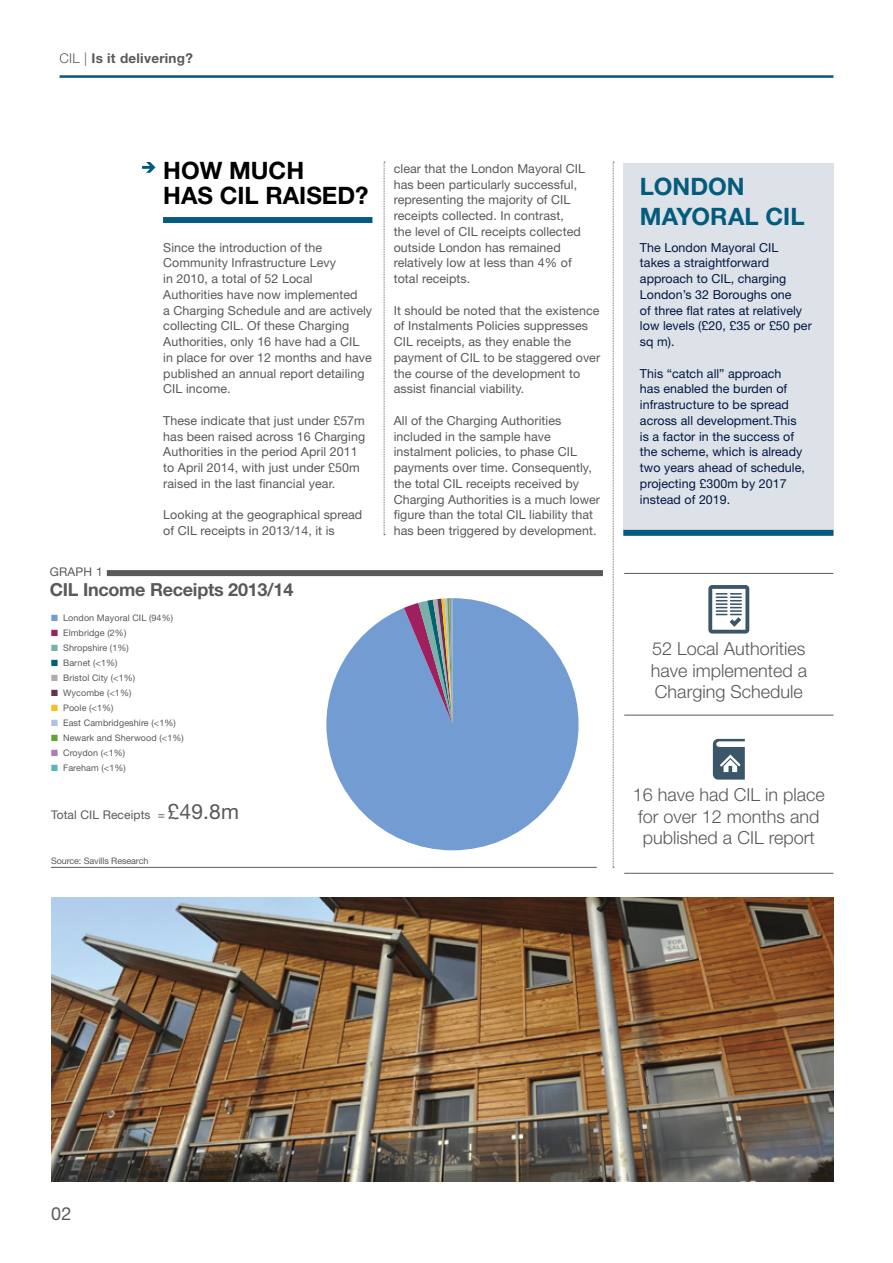
<style>
.page{position:relative;width:893px;height:1263px;background:#fff}
.page>*{position:absolute;margin:0;border:0;box-sizing:border-box;transform-origin:0 0}
.t1{font:700 24px/25.5px "Helvetica Neue LT Std";color:#000}
.t2{font:700 24px/30px "Helvetica Neue LT Std";color:#035c7d}
.t3{font:300 18px/21.6px "Helvetica Neue LT Std";color:#58595b;text-align:justify}
.t4{font:700 18px "Helvetica Neue LT Std";letter-spacing:-.015em;color:#58595b}
.t5{font:18px "Helvetica Neue LT Std";color:#58595b}
.t6{font:700 13.5px "Helvetica Neue LT Std";letter-spacing:.02em;color:#58595b}
.t7{font:12.45px/15.8px "Helvetica Neue LT Std";letter-spacing:.005em;color:#58595b}
.t8{font:12.45px/15.8px "Helvetica Neue LT Std";letter-spacing:.005em;color:#001844}
.t9{font:12px "Helvetica Neue LT Std";letter-spacing:.01em;color:#58595b}
.t10{font:9px "Helvetica Neue LT Std";letter-spacing:.01em;color:#58595b}
.t11{font:9px "Helvetica Neue LT Std";letter-spacing:-.01em;color:#58595b}
.s1{font-weight:300}
.s2{color:#739dd2}
.s3{color:#9e205e}
.s4{color:#79b0a9}
.s5{color:#00646f}
.s6{color:#b5aab0}
.s7{color:#673154}
.s8{color:#f3c122}
.s9{color:#a8c4e2}
.s10{color:#66a236}
.s11{color:#ad7cb3}
.s12{color:#5eb7b7}
.s13{font-size:21px}
</style>
<div class="page">
<hr style="left:60px;top:75px;width:773px;height:3px;background:#035c7d">
<svg style="left:613px;top:162px;width:1px;height:706px"></svg>
<svg style="left:142px;top:162px;width:13px;height:11px"></svg>
<svg style="left:384px;top:162px;width:1px;height:373px"></svg>
<div style="left:163px;top:217px;width:209px;height:6px;background:#035c7d"></div>
<div style="left:107px;top:570px;width:496px;height:6px;background:#58595b"></div>
<hr style="left:51px;top:867px;width:546px;height:1px;background:#58595b">
<div style="left:623px;top:164px;width:210px;height:371px;background:#dde1e8"></div>
<div style="left:623px;top:530px;width:210px;height:6px;background:#035c7d"></div>
<img style="left:51px;top:897px;width:782px;height:284px">
<hr style="left:624px;top:573px;width:209px;height:1px;background:#58595b">
<hr style="left:624px;top:715px;width:209px;height:1px;background:#58595b">
<hr style="left:624px;top:873px;width:209px;height:1px;background:#58595b">
<svg style="left:708px;top:585px;width:41px;height:48px"></svg>
<svg style="left:713px;top:739px;width:32px;height:41px"></svg>
<svg style="left:326px;top:598px;width:253px;height:252px;fill:#739dd2"></svg>
<svg style="left:404px;top:598px;width:48px;height:126px;background:#838ba9"></svg>
<p class="t6" style="left:60px;top:50px;width:135px"><span class="s1">CIL |</span> IS IT DELIVERING?</p>
<h1 class="t1" style="left:163px;top:157px;width:139px">HOW MUCH<br>HAS</h1>
<h1 class="t1" style="left:220px;top:182px;width:61px">CIL RAIS</h1>
<h1 class="t1" style="left:322px;top:182px;width:48px">ED?</h1>
<p class="t7" style="left:163px;top:239px;width:210px">Since the introduction of the<br>Community Infrastructure Levy<br>in 2010, a total of 52 Local<br>Authorities have now implemented<br>a Charging Schedule and are actively collecting CIL. Of these Charging<br>Authorities, only 16 have had a CIL in place for over 12 months and have published an annual report detailing<br>CIL income.</p>
<p class="t7" style="left:163px;top:412px;width:203px">These indicate that just under £57m has been raised across 16 Charging Authorities in the period April 2011 to April 2014, with just under £50m raised in the last financial year.</p>
<p class="t7" style="left:163px;top:507px;width:200px">Looking at the geographical spread of CIL receipts in 2013/14, it is</p>
<p class="t9" style="left:50px;top:564px;width:18px">grap</p>
<p class="t9" style="left:84px;top:564px;width:21px">h 1</p>
<h2 class="t4" style="left:50px;top:579px;width:245px">CIL INCOME RECEIPTS 2013/14</h2>
<p class="t10" style="left:51px;top:613px;width:124px"><span class="s2">■</span> London Mayoral CIL (94%)</p>
<p class="t10" style="left:51px;top:628px;width:77px"><span class="s3">■</span> Elmbridge (2%)</p>
<p class="t10" style="left:51px;top:643px;width:79px"><span class="s4">■</span> Shropshire (1%)</p>
<p class="t10" style="left:51px;top:658px;width:68px"><span class="s5">■</span> Barnet (&lt;1%)</p>
<p class="t10" style="left:51px;top:673px;width:86px"><span class="s6">■</span> Bristol City (&lt;1%)</p>
<p class="t10" style="left:51px;top:688px;width:82px"><span class="s7">■</span> Wycombe (&lt;1%)</p>
<p class="t10" style="left:51px;top:703px;width:64px"><span class="s8">■</span> Poole (&lt;1%)</p>
<p class="t10" style="left:51px;top:718px;width:126px"><span class="s9">■</span> East Cambridgeshire (&lt;1%)</p>
<p class="t10" style="left:51px;top:733px;width:134px"><span class="s10">■</span> Newark and Sherwood (&lt;1%)</p>
<p class="t10" style="left:51px;top:748px;width:76px"><span class="s11">■</span> Croydon (&lt;1%)</p>
<p class="t10" style="left:51px;top:763px;width:76px"><span class="s12">■</span> Fareham (&lt;1%)</p>
<p class="t9" style="left:51px;top:808px;width:190px">Total CIL Receipts = <span class="s13">£49.8m</span></p>
<p class="t11" style="left:51px;top:855px;width:99px">Source: Savills Research</p>
<p class="t7" style="left:394px;top:160px;width:193px">clear that the London Mayoral CIL has been particularly successful, representing the majority of CIL receipts collected. In contrast,<br>the level of CIL receipts collected outside London has remained relatively low at less than 4% of total receipts.</p>
<p class="t7" style="left:394px;top:302px;width:208px">It should be noted that the existence of Instalments Policies suppresses CIL receipts, as they enable the payment of CIL to be staggered over the course of the development to assist financial viability.</p>
<p class="t7" style="left:394px;top:412px;width:208px">All of the Charging Authorities included in the sample have instalment policies, to phase CIL payments over time. Consequently, the total CIL receipts received by Charging Authorities is a much lower figure than the total CIL liability that has been triggered by development.</p>
<h1 class="t2" style="left:640px;top:171px;width:106px">LONDON<br>MAYORAL</h1>
<h1 class="t2" style="left:765px;top:201px;width:41px">CIL</h1>
<p class="t8" style="left:640px;top:239px;width:173px">The London Mayoral CIL takes a straightforward approach to CIL, charging<br>London’s 32 Boroughs one<br>of three flat rates at relatively low levels (£20, £35 or £50 per sq m).</p>
<p class="t8" style="left:640px;top:365px;width:166px">This “catch all” approach<br>has enabled the burden of infrastructure to be spread across all development.This is a factor in the success of the scheme, which is already two years ahead of schedule, projecting £300m by 2017 instead of 2019.</p>
<h2 class="t3" style="left:651px;top:638px;width:158px">52 Local Authorities have implemented a Charging Schedule</h2>
<h2 class="t3" style="left:633px;top:784px;width:194px;text-align:left">16 have had CIL in place for over 12 months and published a CIL report</h2>
<h2 class="t5" style="left:51px;top:1203px;width:22px">02</h2>
</div>
